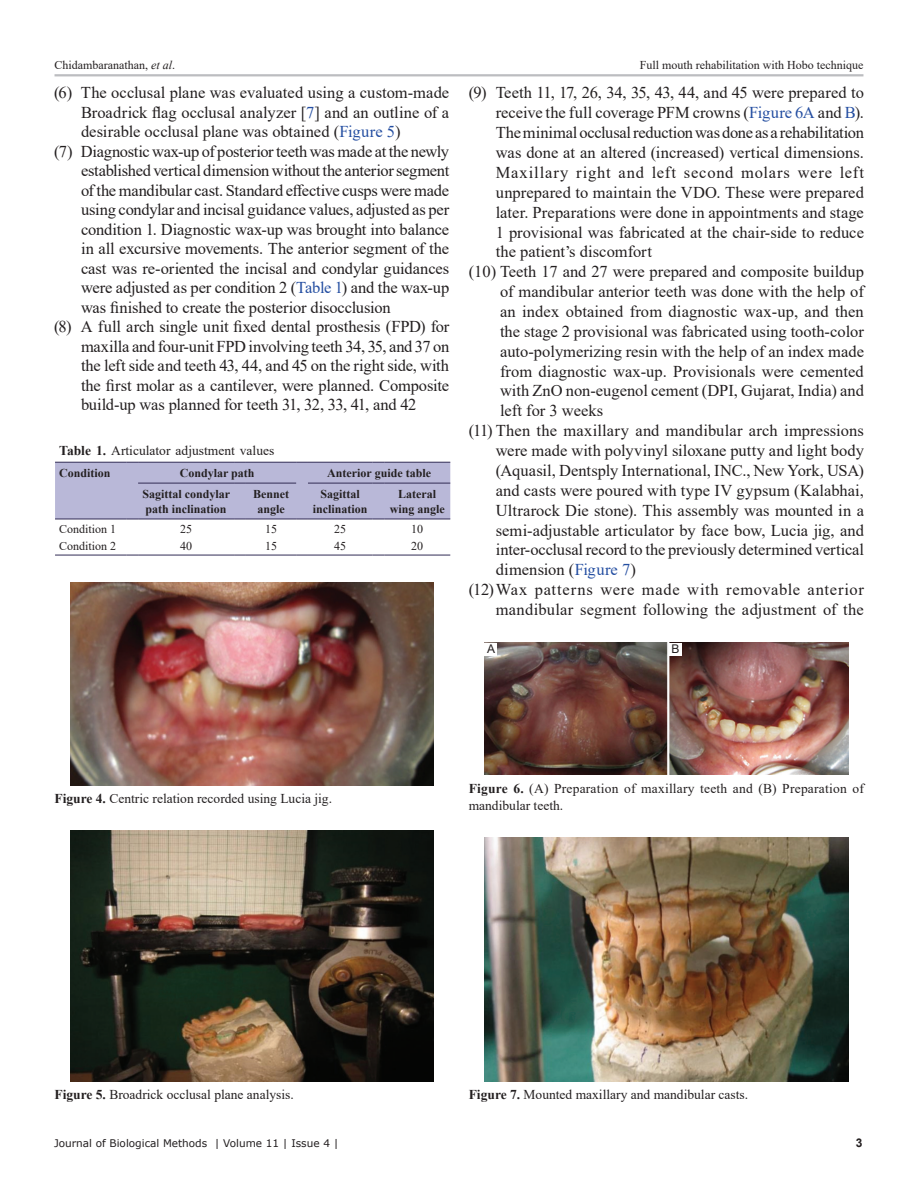
<style>
.page{position:relative;width:918px;height:1188px;background:#fff}
.page>*{position:absolute;margin:0;border:0;box-sizing:border-box;transform-origin:0 0}
.L{font:16.5px/19.8px "Times New Roman";color:#231f20;text-align:justify}
.L-2{font:16.5px/19.8px "Times New Roman";letter-spacing:.025em;color:#231f20;text-align:right}
.FGC{font:13.5px/16.5px "Times New Roman";color:#231f20}
.TT{font:13.5px "Times New Roman";color:#231f20}
.TCH{font:700 12px/15px "Times New Roman";color:#231f20;text-align:center}
.TBL{font:12px "Times New Roman";color:#231f20}
.TB{font:12px "Times New Roman";color:#231f20}
.LABEL{font:12px "Arial";color:#231f20}
.FT{font:700 12px "Arial";color:#231f20}
.FT-2{font:10.5px "Verdana";color:#231f20}
.s1{font-style:italic}
.s2{color:#244ea1}
.s3{font-weight:700}
</style>
<div class="page">
<hr style="left:55px;top:74px;width:808px;height:2px;background:#bcbdc0">
<hr style="left:55px;top:555px;width:71px;height:1px;background:#312b54">
<svg style="left:126px;top:555px;width:12px;height:1px"></svg>
<hr style="left:138px;top:555px;width:96px;height:1px;background:#312b54">
<svg style="left:234px;top:555px;width:12px;height:1px"></svg>
<hr style="left:246px;top:555px;width:50px;height:1px;background:#312b54">
<svg style="left:296px;top:555px;width:12px;height:1px"></svg>
<hr style="left:308px;top:555px;width:64px;height:1px;background:#312b54">
<svg style="left:372px;top:555px;width:12px;height:1px"></svg>
<hr style="left:384px;top:555px;width:66px;height:1px;background:#312b54">
<svg style="left:55px;top:462px;width:395px;height:58px;background:#b3b2d2"></svg>
<img style="left:70px;top:582px;width:364px;height:203px">
<img style="left:70px;top:830px;width:364px;height:251px">
<img style="left:485px;top:837px;width:363px;height:244px">
<img style="left:485px;top:643px;width:363px;height:132px">
<div style="left:485px;top:643px;width:12px;height:12px;background:#fff"></div>
<div style="left:669px;top:643px;width:13px;height:12px;background:#fff"></div>
<p class="TBL" style="left:55px;top:56px;width:122px">Chidambaranathan, <span class="s1">et al</span>.</p>
<p class="TBL" style="left:640px;top:56px;width:225px">Full mouth rehabilitation with Hobo technique</p>
<p class="L" style="left:81px;top:83px;width:370px;text-indent:-27px">(6) The occlusal plane was evaluated using a custom-made Broadrick flag occlusal analyzer [<span class="s2">7</span>] and an outline of a desirable occlusal plane was obtained (<span class="s2">Figure 5</span>)</p>
<p class="L" style="left:81px;top:141px;width:370px;text-indent:-27px">(7) Diagnostic wax-up of posterior teeth was made at the newly established vertical dimension without the anterior segment of the mandibular cast. Standard effective cusps were made using condylar and incisal guidance values, adjusted as per condition 1. Diagnostic wax-up was brought into balance in all excursive movements. The anterior segment of the cast was re-oriented the incisal and condylar guidances were adjusted as per condition 2 (<span class="s2">Table 1</span>) and the wax-up was finished to create the posterior disocclusion</p>
<p class="L" style="left:81px;top:317px;width:370px;text-indent:-27px">(8) A full arch single unit fixed dental prosthesis (FPD) for maxilla and four-unit FPD involving teeth 34, 35, and 37 on the left side and teeth 43, 44, and 45 on the right side, with the first molar as a cantilever, were planned. Composite build-up was planned for teeth 31, 32, 33, 41, and 42</p>
<p class="L" style="left:496px;top:82px;width:370px;text-indent:-27px">(9) Teeth 11, 17, 26, 34, 35, 43, 44, and 45 were prepared to receive the full coverage PFM crowns (<span class="s2">Figure 6A</span> and <span class="s2">B</span>).<br>The minimal occlusal reduction was done as a rehabilitation was done at an altered (increased) vertical dimensions.<br>Maxillary right and left second molars were left unprepared to maintain the VDO. These were prepared later. Preparations were done in appointments and stage 1 provisional was fabricated at the chair-side to reduce the patient’s discomfort</p>
<p class="L" style="left:500px;top:261px;width:365px;text-indent:-31px">(10) Teeth 17 and 27 were prepared and composite buildup of mandibular anterior teeth was done with the help of an index obtained from diagnostic wax-up, and then the stage 2 provisional was fabricated using tooth-color auto-polymerizing resin with the help of an index made from diagnostic wax-up. Provisionals were cemented with ZnO non-eugenol cement (DPI, Gujarat, India) and left for 3 weeks</p>
<p class="L" style="left:496px;top:420px;width:370px;text-indent:-27px">(11) Then the maxillary and mandibular arch impressions were made with polyvinyl siloxane putty and light body (Aquasil, Dentsply International, INC., New York, USA) and casts were poured with type IV gypsum (Kalabhai, Ultrarock Die stone). This assembly was mounted in a semi-adjustable articulator by face bow, Lucia jig, and inter-occlusal record to the previously determined vertical dimension (<span class="s2">Figure 7</span>)</p>
<p class="L-2" style="left:469px;top:579px;width:397px">(12)Wax patterns were made with removable anterior mandibular segment following the adjustment of the</p>
<p class="TT" style="left:59px;top:440px;width:217px"><span class="s3">Table 1.</span> Articulator adjustment values</p>
<p class="TCH" style="left:59px;top:465px;width:53px">Condition</p>
<p class="TCH" style="left:180px;top:465px;width:76px">Condylar path</p>
<p class="TCH" style="left:327px;top:465px;width:105px">Anterior guide table</p>
<p class="TCH" style="left:142px;top:486px;width:89px;text-align:left">Sagittal condylar path inclination</p>
<p class="TCH" style="left:253px;top:486px;width:37px">Bennet angle</p>
<p class="TCH" style="left:313px;top:486px;width:56px">Sagittal inclination</p>
<p class="TCH" style="left:390px;top:486px;width:57px">Lateral wing angle</p>
<p class="TB" style="left:59px;top:521px;width:59px">Condition 1</p>
<p class="TB" style="left:180px;top:521px;width:13px">25</p>
<p class="TB" style="left:265px;top:521px;width:13px">15</p>
<p class="TB" style="left:334px;top:521px;width:13px">25</p>
<p class="TB" style="left:411px;top:521px;width:13px">10</p>
<p class="TBL" style="left:59px;top:538px;width:59px">Condition 2</p>
<p class="TBL" style="left:180px;top:538px;width:13px">40</p>
<p class="TBL" style="left:265px;top:538px;width:13px">15</p>
<p class="TBL" style="left:334px;top:538px;width:13px">45</p>
<p class="TBL" style="left:411px;top:538px;width:13px">20</p>
<p class="FGC" style="left:55px;top:790px;width:279px"><span class="s3">Figure 4.</span> Centric relation recorded using Lucia jig.</p>
<p class="LABEL" style="left:487px;top:641px;width:10px">A</p>
<p class="LABEL" style="left:672px;top:641px;width:10px">B</p>
<p class="FGC" style="left:469px;top:780px;width:397px"><span class="s3">Figure 6.</span> (A) Preparation of maxillary teeth and (B) Preparation of mandibular teeth.</p>
<p class="FGC" style="left:55px;top:1086px;width:241px"><span class="s3">Figure 5.</span> Broadrick occlusal plane analysis.</p>
<p class="FGC" style="left:469px;top:1086px;width:281px"><span class="s3">Figure 7.</span> Mounted maxillary and mandibular casts.</p>
<p class="FT-2" style="left:54px;top:1136px;width:286px">Journal of Biological Methods | Volume 11 | Issue 4 |</p>
<p class="FT" style="left:856px;top:1135px;width:8px">3</p>
</div>
